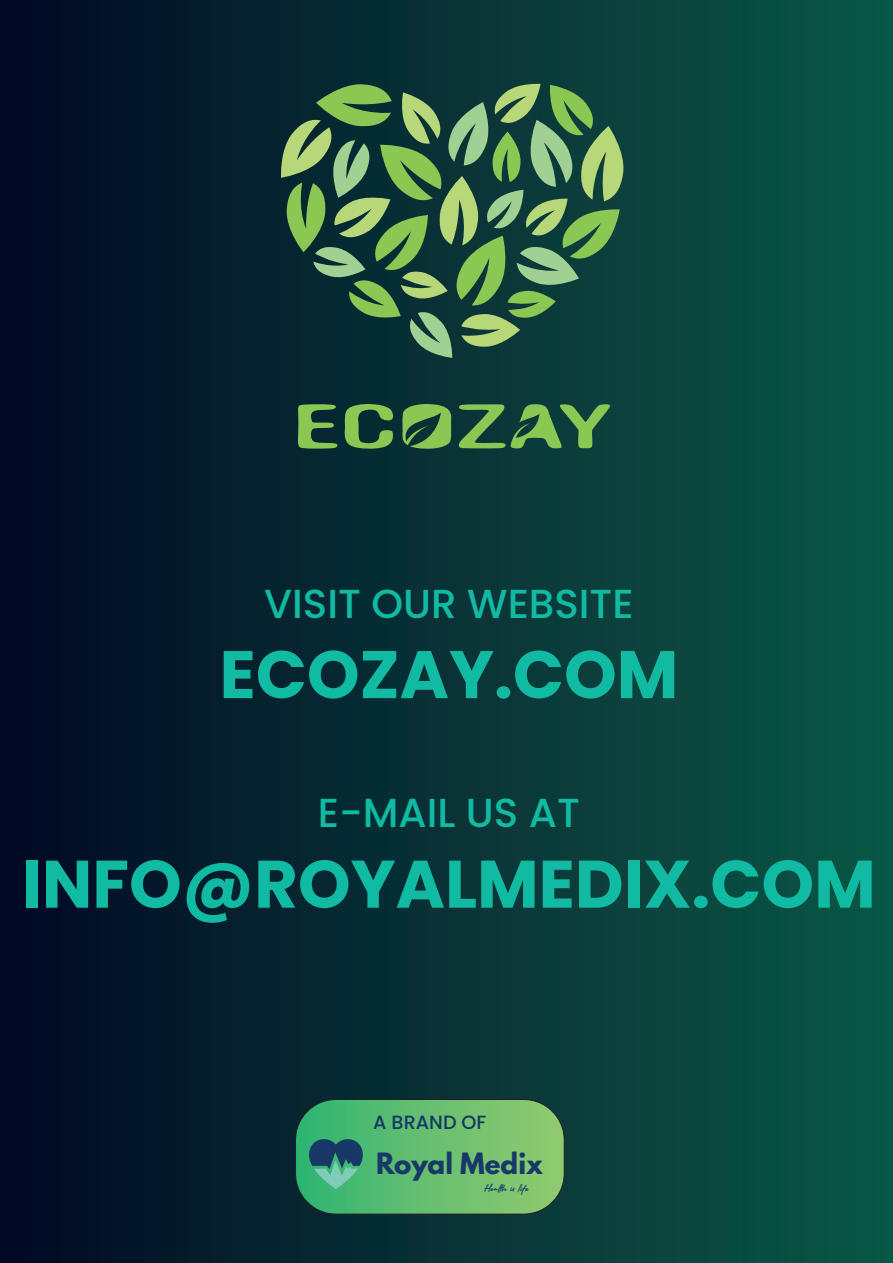
<style>
.page{position:relative;width:893px;height:1263px;background:#fff}
.page>*{position:absolute;margin:0;border:0;box-sizing:border-box;transform-origin:0 0}
.t1{font:700 67.05px "Poppins";color:#11baa3}
.t2{font:63.3px "Pegon";letter-spacing:.03em;color:#8ac753}
.t3{font:500 40.5px "Poppins";color:#11baa3}
.t4{font:700 26.1px "League Spartan";color:#183967}
.t5{font:500 19.2px "Poppins";color:#143864}
.t6{font:9.6px "Arkipelago";color:#183967}
</style>
<div class="page">
<div style="left:0;top:0;width:893px;height:1263px;background:linear-gradient(to right,#020a24,#0c5946)"></div>
<svg style="left:279px;top:82px;width:347px;height:276px;background:#3f6b4a"></svg>
<svg style="left:296px;top:1099px;width:268px;height:115px;background:#5eb26d"></svg>
<p class="t2" style="left:294px;top:391px;width:319px">ECOZAY</p>
<p class="t3" style="left:264px;top:580px;width:371px">VISIT OUR WEBSITE</p>
<p class="t1" style="left:219px;top:636px;width:460px">ECOZAY.COM</p>
<p class="t3" style="left:318px;top:789px;width:264px">E-MAIL US AT</p>
<p class="t1" style="left:22px;top:845px;width:855px">INFO@ROYALMEDIX.COM</p>
<p class="t5" style="left:373px;top:1111px;width:115px">A BRAND OF</p>
<p class="t4" style="left:376px;top:1143px;width:169px">Royal Medix</p>
<p class="t6" style="left:485px;top:1181px;width:46px">Health is life</p>
</div>
